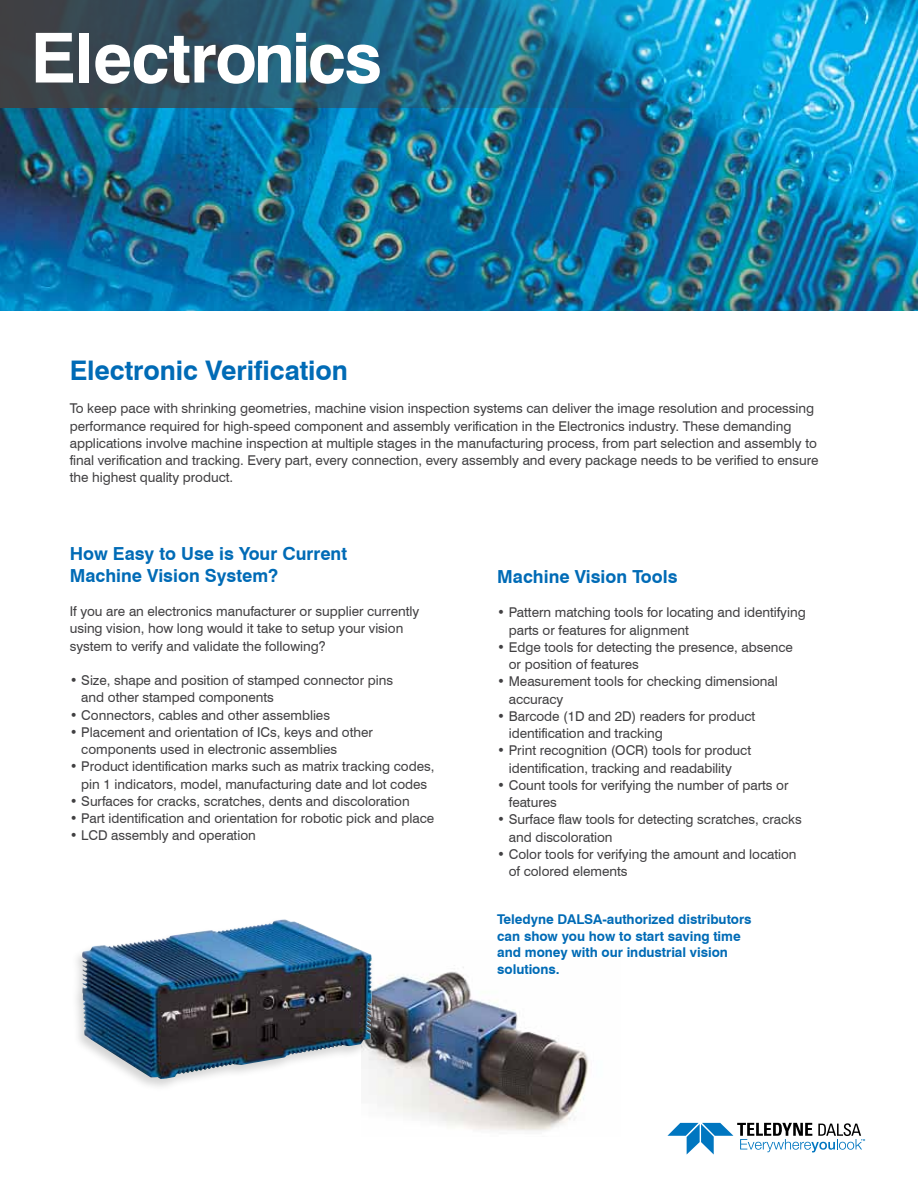
<style>
.page{position:relative;width:918px;height:1188px;background:#fff}
.page>*{position:absolute;margin:0;border:0;box-sizing:border-box;transform-origin:0 0}
.t1{font:700 69px "Swiss 721 BT";letter-spacing:-.02em;color:#fff}
.t2{font:700 27px "Swiss 721 BT";letter-spacing:-.005em;color:#006bb6}
.t3{font:700 18px/21.6px "Swiss 721 BT";color:#006bb6}
.t4{font:13.5px/17.2px "Swiss 721 BT";letter-spacing:-.005em;color:#414042}
.t5{font:700 13.5px/16.5px "Swiss 721 BT";letter-spacing:-.005em;color:#006bb6}
</style>
<div class="page">
<svg style="left:667px;top:1123px;width:198px;height:32px"></svg>
<img style="left:0;top:0;width:918px;height:311px">
<img style="left:0;top:0;width:686px;height:108px">
<img style="left:376px;top:967px;width:213px;height:164px">
<div style="left:71px;top:917px;width:306px;height:176px;background:#000;opacity:.17"></div>
<img style="left:82px;top:921px;width:192px;height:49px">
<h1 class="t1" style="left:31px;top:16px;width:353px">Electronics</h1>
<h2 class="t2" style="left:70px;top:354px;width:280px">Electronic Verification</h2>
<p class="t4" style="left:70px;top:400px;width:750px">To keep pace with shrinking geometries, machine vision inspection systems can deliver the image resolution and processing performance required for high-speed component and assembly verification in the Electronics industry. These demanding applications involve machine inspection at multiple stages in the manufacturing process, from part selection and assembly to final verification and tracking. Every part, every connection, every assembly and every package needs to be verified to ensure the highest quality product.</p>
<h3 class="t3" style="left:70px;top:543px;width:279px">How Easy to Use is Your Current<br>Machine Vision System?</h3>
<p class="t4" style="left:70px;top:603px;width:351px">If you are an electronics manufacturer or supplier currently using vision, how long would it take to setup your vision system to verify and validate the following?</p>
<p class="t4" style="left:81px;top:672px;width:313px;text-indent:-12px">• Size, shape and position of stamped connector pins and other stamped components</p>
<p class="t4" style="left:70px;top:706px;width:262px">• Connectors, cables and other assemblies</p>
<p class="t4" style="left:81px;top:723px;width:293px;text-indent:-12px">• Placement and orientation of ICs, keys and other components used in electronic assemblies</p>
<p class="t4" style="left:70px;top:758px;width:366px;text-align:center">• Product identification marks such as matrix tracking codes, pin 1 indicators, model, manufacturing date and lot codes</p>
<p class="t4" style="left:70px;top:792px;width:341px">• Surfaces for cracks, scratches, dents and discoloration</p>
<p class="t4" style="left:70px;top:810px;width:366px">• Part identification and orientation for robotic pick and place</p>
<p class="t4" style="left:70px;top:827px;width:188px">• LCD assembly and operation</p>
<h3 class="t3" style="left:497px;top:566px;width:182px">Machine Vision Tools</h3>
<p class="t4" style="left:509px;top:604px;width:298px;text-indent:-12px">• Pattern matching tools for locating and identifying parts or features for alignment</p>
<p class="t4" style="left:509px;top:638px;width:285px;text-indent:-12px">• Edge tools for detecting the presence, absence or position of features</p>
<p class="t4" style="left:509px;top:673px;width:271px;text-indent:-12px">• Measurement tools for checking dimensional accuracy</p>
<p class="t4" style="left:509px;top:707px;width:248px;text-indent:-12px">• Barcode (1D and 2D) readers for product identification and tracking</p>
<p class="t4" style="left:497px;top:742px;width:255px;text-align:center">• Print recognition (OCR) tools for product identification, tracking and readability</p>
<p class="t4" style="left:509px;top:776px;width:281px;text-indent:-12px">• Count tools for verifying the number of parts or features</p>
<p class="t4" style="left:509px;top:811px;width:295px;text-indent:-12px">• Surface flaw tools for detecting scratches, cracks and discoloration</p>
<p class="t4" style="left:509px;top:845px;width:289px;text-indent:-12px">• Color tools for verifying the amount and location of colored elements</p>
<p class="t5" style="left:497px;top:911px;width:256px">Teledyne DALSA-authorized distributors can show you how to start saving time and money with our industrial vision solutions.</p>
</div>
